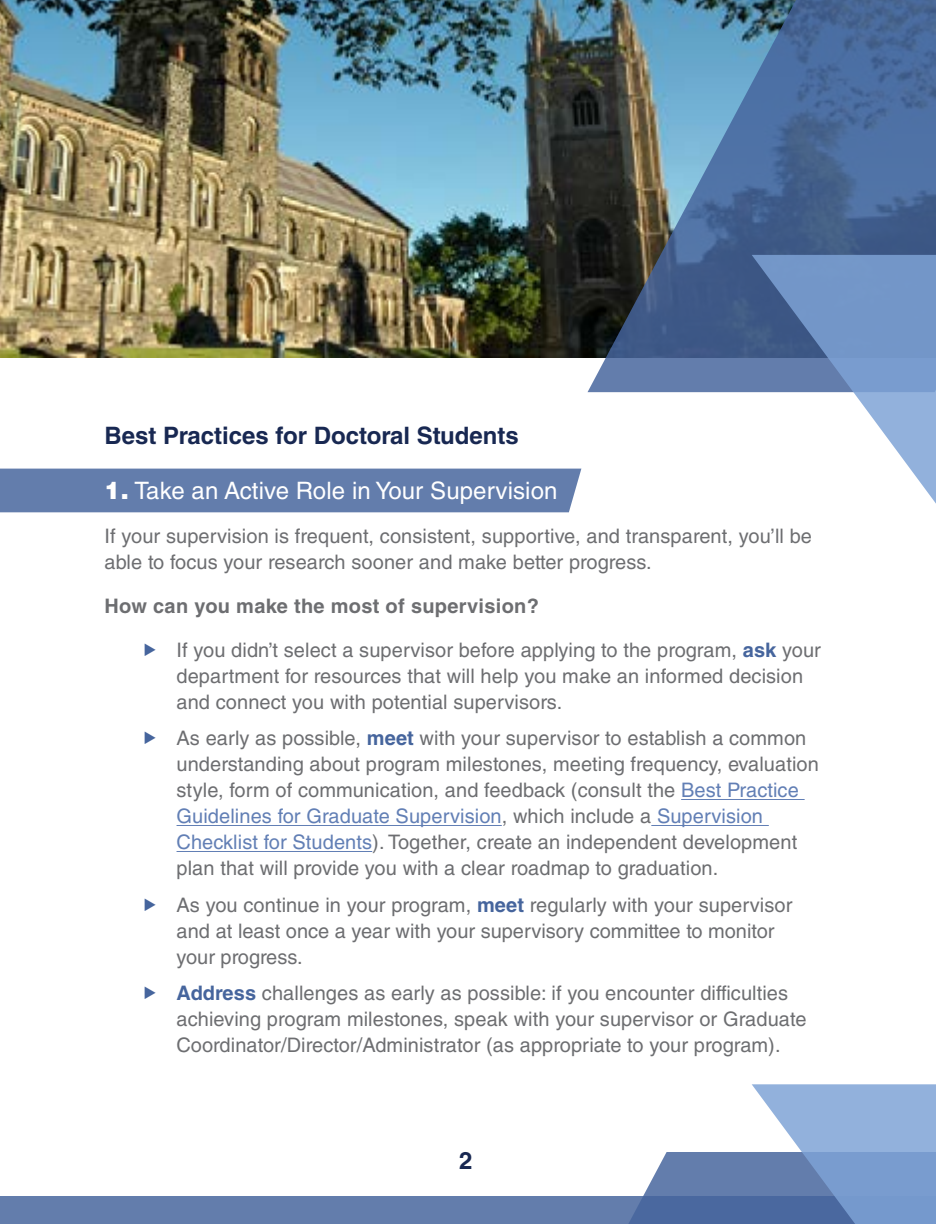
<style>
.page{position:relative;width:936px;height:1224px;background:#fff}
.page>*{position:absolute;margin:0;border:0;box-sizing:border-box;transform-origin:0 0}
.Sub-Sub_head{font:24px "Helvetica LT Std";letter-spacing:.005em;color:#fff}
.Subhead{font:700 24px "Helvetica LT Std";color:#182852}
.body_text_indentatio{font:20px/26px "Helvetica LT Std";letter-spacing:.005em;color:#6d6e71}
.Body_Text{font:20px/26px "Helvetica LT Std";letter-spacing:.005em;color:#6d6e71}
.Body_Text-2{font:700 20px "Helvetica LT Std";letter-spacing:.015em;color:#6d6e71}
.s1{font-weight:900}
.s2{font-weight:700;color:#46659d}
.s3{color:#627fb5}
</style>
<div class="page">
<div style="left:0;top:1196px;width:936px;height:28px;background:#637dac"></div>
<div style="left:0;top:469px;width:581px;height:43px;background:#637dac"></div>
<img style="left:0;top:0;width:588px;height:357px">
<hr style="left:681px;top:799px;width:124px;height:1px;background:#627fb5">
<hr style="left:177px;top:825px;width:325px;height:1px;background:#627fb5">
<hr style="left:651px;top:825px;width:118px;height:1px;background:#627fb5">
<hr style="left:177px;top:851px;width:195px;height:1px;background:#627fb5">
<svg style="left:588px;top:0;width:348px;height:392px"></svg>
<svg style="left:752px;top:255px;width:184px;height:249px"></svg>
<svg style="left:628px;top:1084px;width:308px;height:140px"></svg>
<p class="Subhead" style="left:105px;top:421px;width:416px">Best Practices for Doctoral Students</p>
<p class="Sub-Sub_head" style="left:105px;top:477px;width:454px"><span class="s1">1.</span> Take an Active Role in Your Supervision</p>
<p class="Body_Text" style="left:105px;top:523px;width:709px">If your supervision is frequent, consistent, supportive, and transparent, you’ll be able to focus your research sooner and make better progress.</p>
<p class="Body_Text-2" style="left:105px;top:594px;width:436px">How can you make the most of supervision?</p>
<p class="body_text_indentatio" style="left:177px;top:637px;width:646px">If you didn’t select a supervisor before applying to the program, <span class="s2">ask</span> your department for resources that will help you make an informed decision and connect you with potential supervisors.</p>
<p class="body_text_indentatio" style="left:177px;top:725px;width:644px">As early as possible, <span class="s2">meet</span> with your supervisor to establish a common understanding about program milestones, meeting frequency, evaluation style, form of communication, and feedback (consult the <span class="s3">Best Practice Guidelines for Graduate Supervision</span>, which include a <span class="s3">Supervision Checklist for Students</span>). Together, create an independent development plan that will provide you with a clear roadmap to graduation.</p>
<p class="body_text_indentatio" style="left:177px;top:892px;width:617px">As you continue in your program, <span class="s2">meet</span> regularly with your supervisor and at least once a year with your supervisory committee to monitor your progress.</p>
<p class="body_text_indentatio" style="left:177px;top:980px;width:631px"><span class="s2">Address</span> challenges as early as possible: if you encounter difficulties achieving program milestones, speak with your supervisor or Graduate<br>Coordinator/Director/Administrator (as appropriate to your program).</p>
<p class="Subhead" style="left:459px;top:1146px;width:15px">2</p>
</div>
